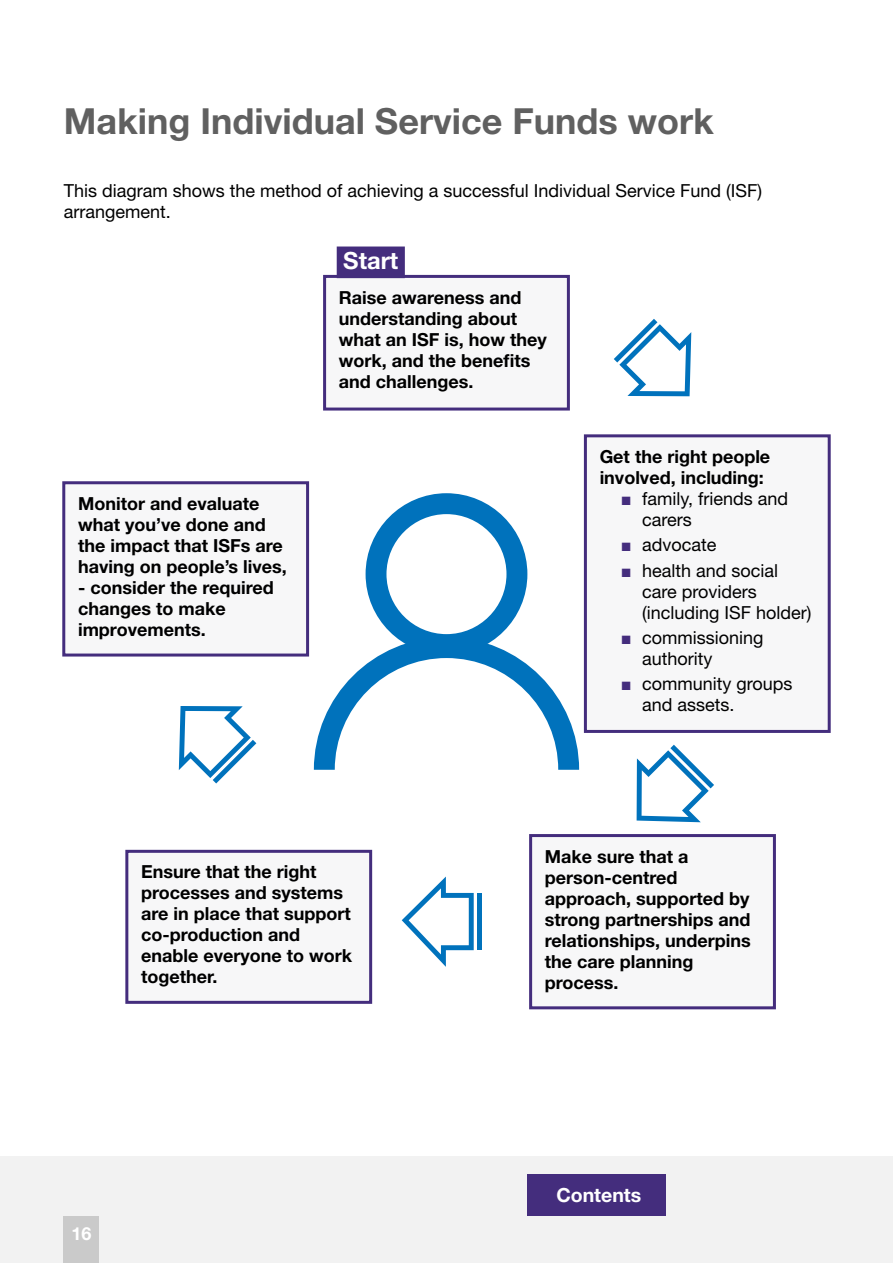
<style>
.page{position:relative;width:893px;height:1263px;background:#fff}
.page>*{position:absolute;margin:0;border:0;box-sizing:border-box;transform-origin:0 0}
.t1{font:700 36px "Helvetica Neue LT Std";color:#606060}
.t2{font:700 23.7px "Helvetica Neue LT Std";color:#fff}
.t3{font:700 19.5px "Helvetica Neue LT Std";color:#fff}
.t4{font:700 18px/21px "Helvetica Neue LT Std";color:#000}
.t5{font:18px/21px "Helvetica Neue LT Std";color:#000}
.t6{font:700 18px "Helvetica Neue LT Std";color:#fff}
.s1{font-family:"Arial";color:#442d7d}
</style>
<div class="page">
<div style="left:0;top:1157px;width:893px;height:106px;background:#f2f2f2"></div>
<div style="left:64px;top:1216px;width:35px;height:47px;background:#cacaca"></div>
<div style="left:527px;top:1174px;width:138px;height:42px;background:#442d7d"></div>
<svg style="left:314px;top:493px;width:265px;height:277px"></svg>
<div style="left:325px;top:276px;width:243px;height:133px;background:#f7f7f8"></div>
<div style="left:323px;top:275px;width:247px;height:135px;border:3px solid #442d7d"></div>
<div style="left:64px;top:483px;width:244px;height:172px;background:#f7f7f8"></div>
<div style="left:62px;top:481px;width:247px;height:175px;border:3px solid #442d7d"></div>
<div style="left:127px;top:851px;width:244px;height:151px;background:#f7f7f8"></div>
<div style="left:125px;top:850px;width:247px;height:154px;border:3px solid #442d7d"></div>
<div style="left:531px;top:835px;width:243px;height:173px;background:#f7f7f8"></div>
<div style="left:529px;top:834px;width:247px;height:175px;border:3px solid #442d7d"></div>
<div style="left:585px;top:436px;width:244px;height:295px;background:#f7f7f8"></div>
<div style="left:584px;top:434px;width:247px;height:299px;border:3px solid #442d7d"></div>
<svg style="left:614px;top:319px;width:77px;height:77px"></svg>
<svg style="left:637px;top:745px;width:77px;height:77px"></svg>
<svg style="left:402px;top:876px;width:72px;height:91px"></svg>
<div style="left:477px;top:893px;width:5px;height:57px;background:#0072bc"></div>
<svg style="left:179px;top:706px;width:77px;height:77px"></svg>
<div style="left:337px;top:246px;width:68px;height:32px;background:#442d7d"></div>
<h1 class="t1" style="left:64px;top:99px;width:651px">Making Individual Service Funds work</h1>
<p class="t5" style="left:64px;top:180px;width:700px">This diagram shows the method of achieving a successful Individual Service Fund (ISF) arrangement.</p>
<h2 class="t2" style="left:343px;top:246px;width:56px">Start</h2>
<p class="t4" style="left:78px;top:492px;width:210px">Monitor and evaluate what you’ve done and the impact that ISFs are having on people’s lives,</p>
<p class="t4" style="left:78px;top:577px;width:197px">- consider the required changes to make improvements.</p>
<p class="t4" style="left:339px;top:286px;width:210px">Raise awareness and understanding about what an ISF is, how they work, and the benefits and challenges.</p>
<p class="t4" style="left:600px;top:446px;width:172px">Get the right people involved, including:</p>
<p class="t5" style="left:642px;top:488px;width:148px;text-indent:-21px"><span class="s1">■</span> family, friends and carers</p>
<p class="t5" style="left:621px;top:534px;width:97px"><span class="s1">■</span> advocate</p>
<p class="t5" style="left:642px;top:559px;width:171px;text-indent:-21px"><span class="s1">■</span> health and social care providers (including ISF holder)</p>
<p class="t5" style="left:642px;top:627px;width:123px;text-indent:-21px"><span class="s1">■</span> commissioning authority</p>
<p class="t5" style="left:642px;top:673px;width:152px;text-indent:-21px"><span class="s1">■</span> community groups and assets.</p>
<p class="t4" style="left:141px;top:861px;width:213px">Ensure that the right processes and systems are in place that support co-production and enable everyone to work together.</p>
<p class="t6" style="left:71px;top:1222px;width:22px">16</p>
<p class="t4" style="left:545px;top:845px;width:207px">Make sure that a person-centred approach, supported by strong partnerships and relationships, underpins the care planning process.</p>
<p class="t3" style="left:556px;top:1183px;width:86px">Contents</p>
</div>
